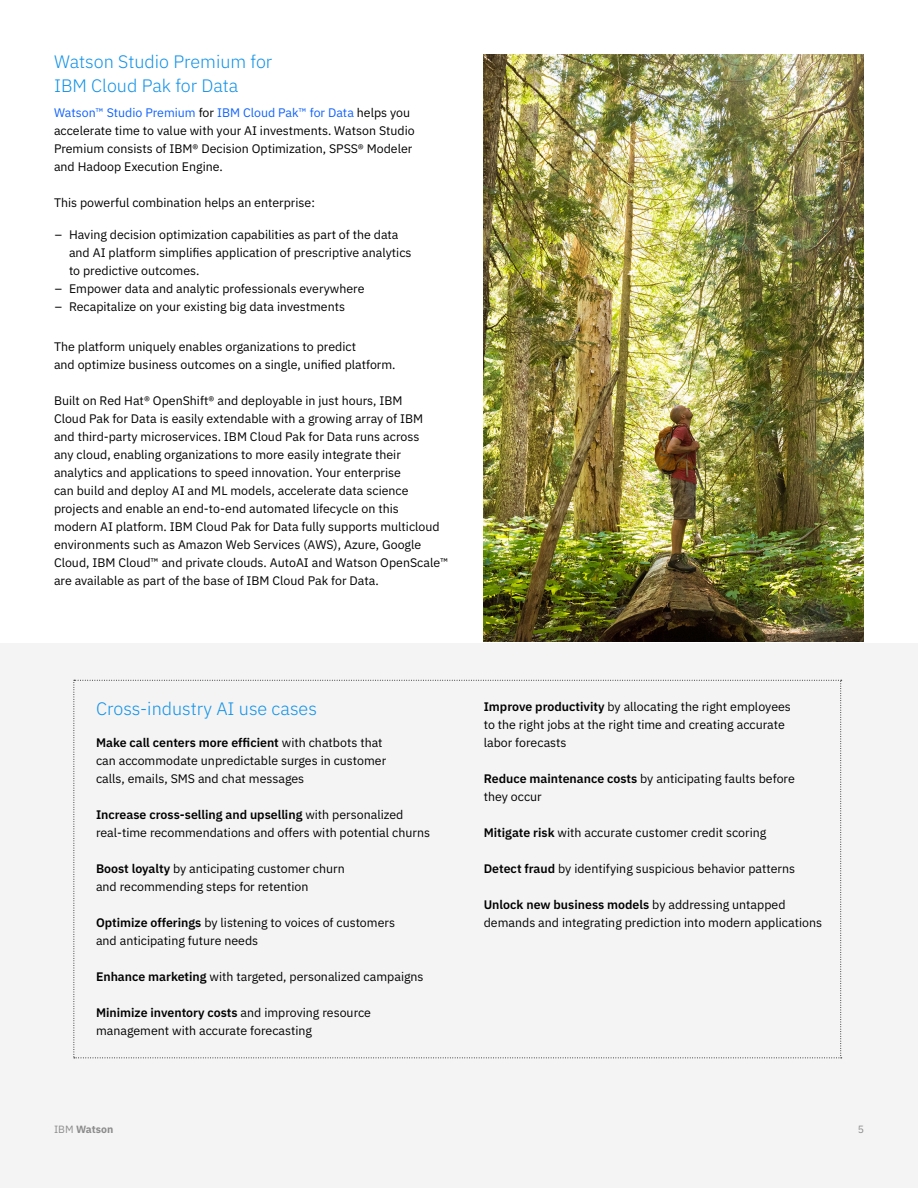
<style>
.page{position:relative;width:918px;height:1188px;background:#fff}
.page>*{position:absolute;margin:0;border:0;box-sizing:border-box;transform-origin:0 0}
.t1{font:300 18px/24px "IBM Plex Sans";color:#1192e8}
.Body_text{font:12.3px/18px "IBM Plex Sans";color:#000}
.t2{font:700 10.5px "IBM Plex Sans";color:#8c8c8c}
.t3{font:10.5px "IBM Plex Sans";color:#8c8c8c}
.s1{color:#0f62fe}
.s2{font-weight:600}
.s3{font-weight:400}
</style>
<div class="page">
<div style="left:0;top:644px;width:918px;height:544px;background:#f4f4f4"></div>
<img style="left:483px;top:54px;width:381px;height:588px">
<svg style="left:74px;top:680px;width:768px;height:379px"></svg>
<p class="t1" style="left:54px;top:48px;width:220px">Watson Studio Premium for<br>IBM Cloud Pak for Data</p>
<p class="Body_text" style="left:54px;top:103px;width:362px"><span class="s1">Watson™ Studio Premium</span> for <span class="s1">IBM Cloud Pak™ for Data</span> helps you accelerate time to value with your AI investments. Watson Studio Premium consists of IBM® Decision Optimization, SPSS® Modeler and Hadoop Execution Engine.</p>
<p class="Body_text" style="left:54px;top:193px;width:263px">This powerful combination helps an enterprise:</p>
<p class="Body_text" style="left:69px;top:224px;width:344px;text-indent:-14px">– Having decision optimization capabilities as part of the data and AI platform simplifies application of prescriptive analytics to predictive outcomes.</p>
<p class="Body_text" style="left:55px;top:278px;width:311px">– Empower data and analytic professionals everywhere</p>
<p class="Body_text" style="left:55px;top:296px;width:292px">– Recapitalize on your existing big data investments</p>
<p class="Body_text" style="left:54px;top:337px;width:343px">The platform uniquely enables organizations to predict<br>and optimize business outcomes on a single, unified platform.</p>
<p class="Body_text" style="left:54px;top:391px;width:396px">Built on Red Hat® OpenShift® and deployable in just hours, IBM<br>Cloud Pak for Data is easily extendable with a growing array of IBM<br>and third-party microservices. IBM Cloud Pak for Data runs across<br>any cloud, enabling organizations to more easily integrate their analytics and applications to speed innovation. Your enterprise<br>can build and deploy AI and ML models, accelerate data science projects and enable an end-to-end automated lifecycle on this<br>modern AI platform. IBM Cloud Pak for Data fully supports multicloud environments such as Amazon Web Services (AWS), Azure, Google Cloud, IBM Cloud™ and private clouds. AutoAI and Watson OpenScale™ are available as part of the base of IBM Cloud Pak for Data.</p>
<p class="t1" style="left:96px;top:695px;width:222px">Cross-industry AI use cases</p>
<p class="Body_text" style="left:96px;top:733px;width:292px"><span class="s2">Make call centers more efficient</span> with chatbots that can accommodate unpredictable surges in customer calls, emails, SMS and chat messages</p>
<p class="Body_text" style="left:96px;top:805px;width:336px"><span class="s2">Increase cross-selling and upselling</span> with personalized real-time recommendations and offers with potential churns</p>
<p class="Body_text" style="left:96px;top:859px;width:250px"><span class="s2">Boost loyalty</span> by anticipating customer churn and recommending steps for retention</p>
<p class="Body_text" style="left:96px;top:913px;width:301px"><span class="s2">Optimize offerings</span> by listening to voices of customers and anticipating future needs</p>
<p class="Body_text" style="left:96px;top:967px;width:329px"><span class="s2">Enhance marketing</span> with targeted, personalized campaigns</p>
<p class="Body_text" style="left:96px;top:1003px;width:277px"><span class="s2">Minimize inventory costs</span> and improving resource management with accurate forecasting</p>
<p class="Body_text" style="left:484px;top:697px;width:309px"><span class="s2">Improve productivity</span> by allocating the right employees to the right jobs at the right time and creating accurate labor forecasts</p>
<p class="Body_text" style="left:484px;top:769px;width:313px"><span class="s2">Reduce maintenance costs</span> by anticipating faults before they occur</p>
<p class="Body_text" style="left:484px;top:823px;width:284px"><span class="s2">Mitigate risk</span> with accurate customer credit scoring</p>
<p class="Body_text" style="left:484px;top:859px;width:313px"><span class="s2">Detect fraud</span> by identifying suspicious behavior patterns</p>
<p class="Body_text" style="left:484px;top:895px;width:340px"><span class="s2">Unlock new business models</span> by addressing untapped demands and integrating prediction into modern applications</p>
<p class="t2" style="left:54px;top:1121px;width:61px"><span class="s3">IBM</span> Watson</p>
<p class="t3" style="left:858px;top:1121px;width:8px">5</p>
</div>
